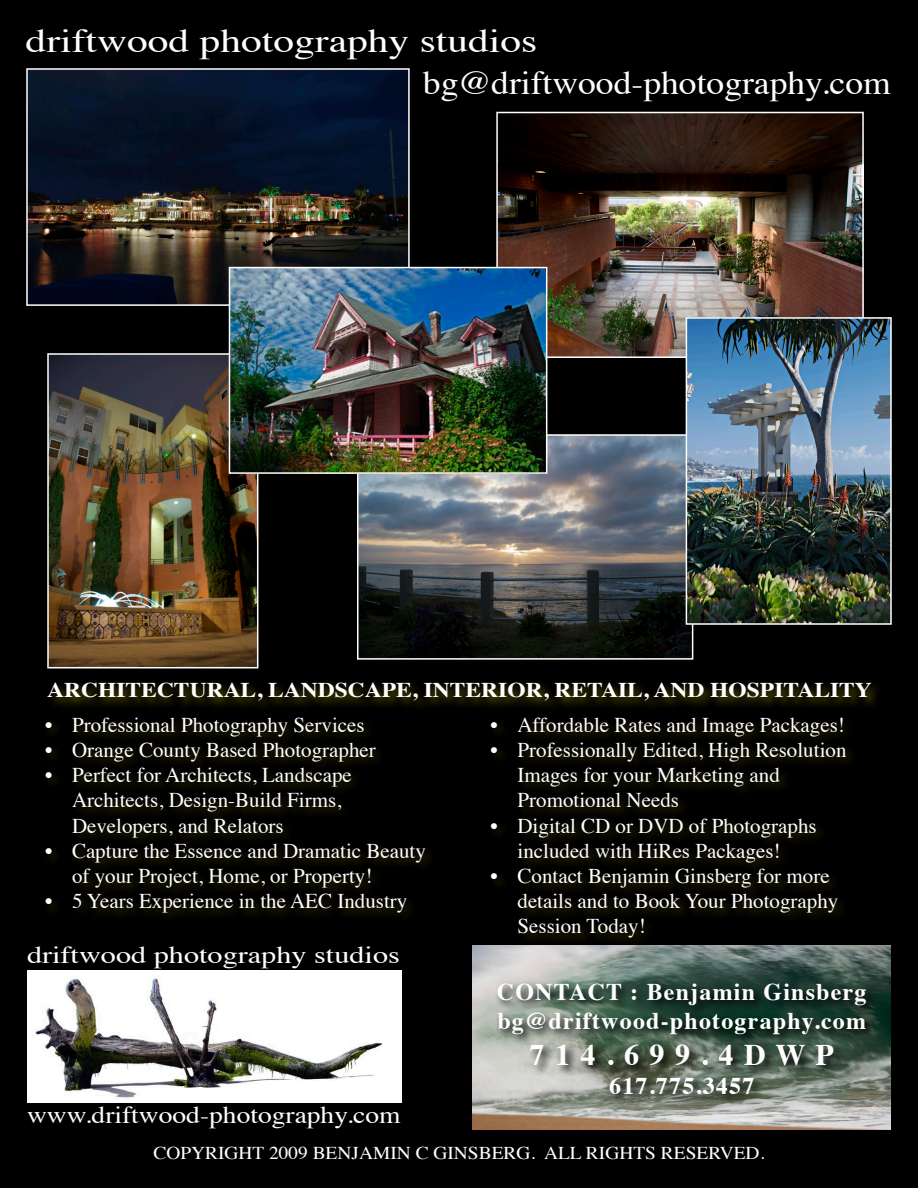
<style>
.page{position:relative;width:918px;height:1188px;background:#000}
.page>*{position:absolute;margin:0;border:0;box-sizing:border-box;transform-origin:0 0}
.t1{font:33.15px "Times";color:#fff;scale:1.07 1}
.t2{font:33.15px "Times";color:#fff;scale:1.25 1}
.t3{font:700 30px "Times";color:#fff}
.t4{font:24.15px "Times";color:#fff;scale:1.14 1}
.t5{font:24.15px "Times";color:#fff;scale:1.25 1}
.t6{font:700 24px "Times";letter-spacing:.05em;color:#fff}
.t7{font:21px/25.2px "Times";color:#fff}
.t8{font:700 21px "Times";color:#fff;scale:1.12 1}
.t9{font:18px "Times";color:#fff;scale:1.08 1}
</style>
<div class="page">
<div style="left:44px;top:680px;width:874px;height:58px;background:#fff100;opacity:.34"></div>
<img style="left:472px;top:949px;width:419px;height:180px">
<img style="left:27px;top:970px;width:375px;height:132px">
<div style="left:292px;top:1083px;width:109px;height:19px;background:#fff"></div>
<div style="left:42px;top:714px;width:458px;height:235px;background:#fff100;opacity:.2"></div>
<div style="left:488px;top:714px;width:430px;height:261px;background:#fff100;opacity:.2"></div>
<img style="left:499px;top:115px;width:362px;height:240px">
<div style="left:496px;top:112px;width:368px;height:246px;border:2px solid #fff"></div>
<img style="left:29px;top:71px;width:378px;height:232px">
<img style="left:360px;top:437px;width:330px;height:220px">
<div style="left:357px;top:434px;width:336px;height:226px;border:2px solid #fff"></div>
<img style="left:689px;top:320px;width:200px;height:302px">
<div style="left:686px;top:317px;width:206px;height:308px;border:2px solid #fff"></div>
<img style="left:50px;top:356px;width:205px;height:309px">
<div style="left:47px;top:353px;width:211px;height:315px;border:2px solid #fff"></div>
<img style="left:232px;top:270px;width:312px;height:201px">
<div style="left:229px;top:267px;width:318px;height:207px;border:2px solid #fff"></div>
<svg style="left:494px;top:981px;width:397px;height:149px;background:#657064"></svg>
<p class="t2" style="left:26px;top:10px;width:411px">driftwood photography studios</p>
<p class="t1" style="left:423px;top:52px;width:439px">bg@driftwood-photography.com</p>
<p class="t8" style="left:47px;top:670px;width:738px">ARCHITECTURAL, LANDSCAPE, INTERIOR, RETAIL, AND HOSPITALITY</p>
<p class="t7" style="left:45px;top:710px;width:321px">• Professional Photography Services</p>
<p class="t7" style="left:45px;top:735px;width:332px">• Orange County Based Photographer</p>
<p class="t7" style="left:72px;top:761px;width:281px;text-indent:-27px">• Perfect for Architects, Landscape<br>Architects, Design-Build Firms,<br>Developers, and Relators</p>
<p class="t7" style="left:72px;top:836px;width:355px;text-indent:-27px">• Capture the Essence and Dramatic Beauty of your Project, Home, or Property!</p>
<p class="t7" style="left:45px;top:887px;width:364px">• 5 Years Experience in the AEC Industry</p>
<p class="t5" style="left:27px;top:932px;width:300px">driftwood photography studios</p>
<p class="t4" style="left:27px;top:1092px;width:329px">www.driftwood-photography.com</p>
<p class="t7" style="left:490px;top:710px;width:356px">• Affordable Rates and Image Packages!</p>
<p class="t7" style="left:518px;top:735px;width:331px;text-indent:-27px">• Professionally Edited, High Resolution<br>Images for your Marketing and<br>Promotional Needs</p>
<p class="t7" style="left:490px;top:811px;width:328px;text-align:center">• Digital CD or DVD of Photographs included with HiRes Packages!</p>
<p class="t7" style="left:518px;top:861px;width:322px;text-indent:-27px">• Contact Benjamin Ginsberg for more details and to Book Your Photography<br>Session Today!</p>
<p class="t6" style="left:497px;top:969px;width:371px">CONTACT : Benjamin Ginsberg</p>
<p class="t6" style="left:497px;top:998px;width:370px">bg@driftwood-photography.com</p>
<p class="t3" style="left:530px;top:1026px;width:306px">7 1 4 . 6 9 9 . 4 D W P</p>
<p class="t6" style="left:609px;top:1063px;width:147px">617.775.3457</p>
<p class="t9" style="left:153px;top:1136px;width:567px">COPYRIGHT 2009 BENJAMIN C GINSBERG. ALL RIGHTS RESERVED.</p>
</div>
